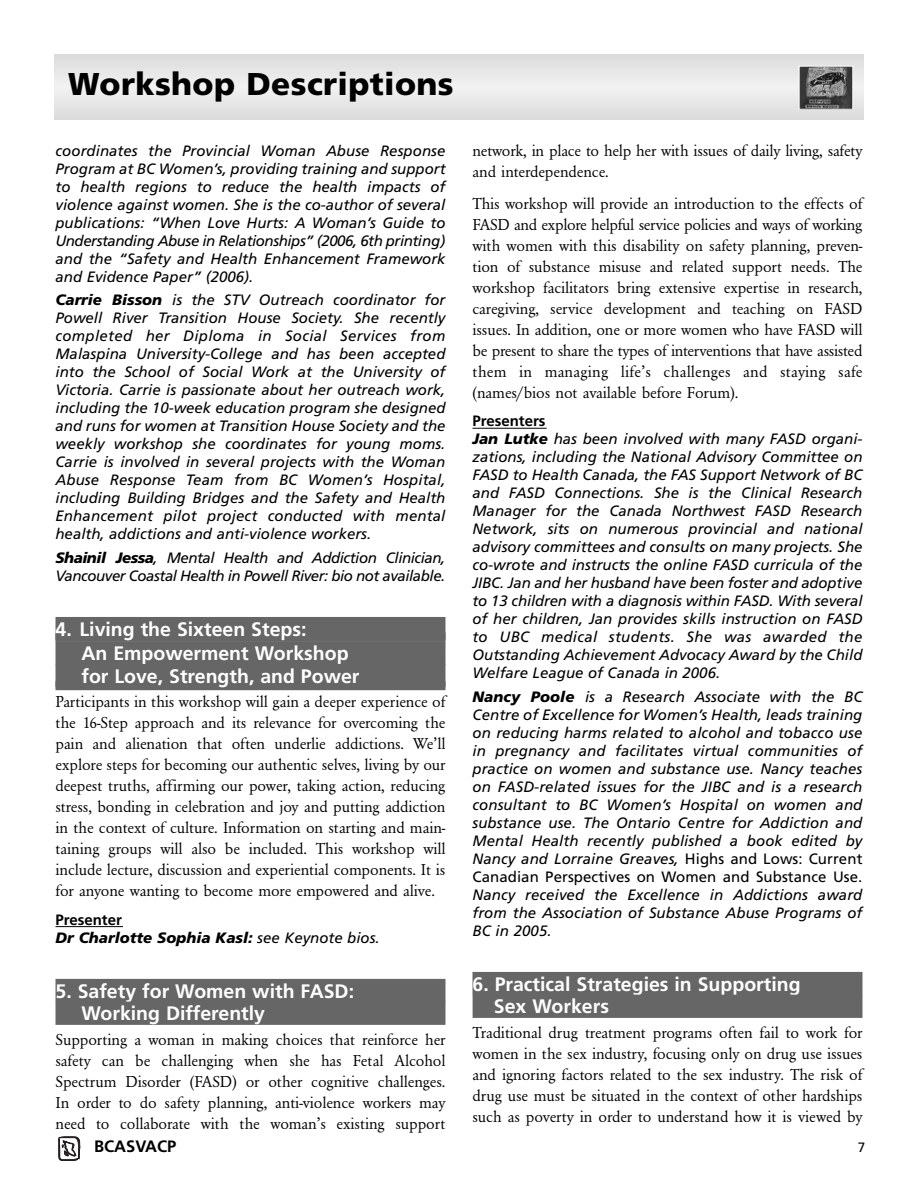
<style>
.page{position:relative;width:918px;height:1188px;background:#fff}
.page>*{position:absolute;margin:0;border:0;box-sizing:border-box;transform-origin:0 0}
.t1{font:900 31.5px "Frutiger";letter-spacing:.01em;color:#000}
.t2{font:700 19.5px/23.5px "Frutiger";color:#fff}
.t3{font:16.5px/21px "URW Garamond T";letter-spacing:-.005em;color:#000;text-align:justify}
.t4{font:700 16.5px "Frutiger";color:#000}
.t5{font:italic 15px/18px "Frutiger";color:#000;text-align:justify}
.t6{font:italic 15px/18px "Frutiger";letter-spacing:-.03em;color:#000}
.t7{font:italic 900 15px/18px "Frutiger";color:#000}
.t8{font:13.5px "Frutiger";color:#000}
.s1{font-weight:900}
.s2{font-weight:700;font-style:normal}
.s3{font-weight:400}
.s4{font-style:normal}
</style>
<div class="page">
<div style="left:54px;top:54px;width:810px;height:66px;background:#e6e6e6"></div>
<svg style="left:58px;top:1136px;width:22px;height:24px"></svg>
<img style="left:801px;top:68px;width:50px;height:39px">
<div style="left:799px;top:66px;width:54px;height:43px;border:1px solid #fff"></div>
<div style="left:56px;top:617px;width:390px;height:23px;background:#666"></div>
<div style="left:56px;top:633px;width:390px;height:9px;background:#666"></div>
<div style="left:56px;top:641px;width:390px;height:23px;background:#666"></div>
<div style="left:56px;top:664px;width:390px;height:23px;background:#666"></div>
<div style="left:56px;top:681px;width:390px;height:9px;background:#666"></div>
<hr style="left:56px;top:926px;width:67px;height:1px;background:#000">
<div style="left:56px;top:979px;width:390px;height:23px;background:#666"></div>
<div style="left:56px;top:1002px;width:390px;height:23px;background:#666"></div>
<hr style="left:472px;top:428px;width:75px;height:1px;background:#000">
<div style="left:472px;top:972px;width:390px;height:23px;background:#666"></div>
<div style="left:473px;top:995px;width:389px;height:23px;background:#666"></div>
<h1 class="t1" style="left:68px;top:72px;width:387px">Workshop Descriptions</h1>
<p class="t5" style="left:56px;top:143px;width:392px">coordinates the Provincial Woman Abuse Response Program at BC Women’s, providing training and support to health regions to reduce the health impacts of violence against women. She is the co-author of several publications: “When Love Hurts: A Woman’s Guide to Understanding Abuse in Relationships” (2006, 6th printing) and the “Safety and Health Enhancement Framework and Evidence Paper” (2006).</p>
<p class="t5" style="left:56px;top:292px;width:392px"><span class="s1">Carrie Bisson</span> is the STV Outreach coordinator for Powell River Transition House Society. She recently completed her Diploma in Social Services from Malaspina University-College and has been accepted into the School of Social Work at the University of Victoria. Carrie is passionate about her outreach work, including the 10-week education program she designed and runs for women at Transition House Society and the weekly workshop she coordinates for young moms.<br>Carrie is involved in several projects with the Woman Abuse Response Team from BC Women’s Hospital, including Building Bridges and the Safety and Health Enhancement pilot project conducted with mental health, addictions and anti-violence workers.</p>
<p class="t6" style="left:56px;top:550px;width:391px"><span class="s1">Shainil Jessa</span>, Mental Health and Addiction Clinician,<br>Vancouver Coastal Health in Powell River: bio not available.</p>
<h2 class="t2" style="left:81px;top:619px;width:280px;text-indent:-26px">4. Living the Sixteen Steps:<br>An Empowerment Workshop for Love, Strength, and Power</h2>
<p class="t3" style="left:56px;top:691px;width:392px">Participants in this workshop will gain a deeper experience of the 16-Step approach and its relevance for overcoming the pain and alienation that often underlie addictions. We’ll explore steps for becoming our authentic selves, living by our deepest truths, affirming our power, taking action, reducing stress, bonding in celebration and joy and putting addiction in the context of culture. Information on starting and main&shy;taining groups will also be included. This workshop will include lecture, discussion and experiential components. It is for anyone wanting to become more empowered and alive.</p>
<p class="t7" style="left:56px;top:912px;width:326px"><span class="s2">Presenter<br></span>Dr Charlotte Sophia Kasl: <span class="s3">see Keynote bios.</span></p>
<h2 class="t2" style="left:81px;top:981px;width:274px;line-height:22.8px;text-indent:-26px">5. Safety for Women with FASD:<br>Working Differently</h2>
<p class="t3" style="left:56px;top:1028px;width:392px">Supporting a woman in making choices that reinforce her safety can be challenging when she has Fetal Alcohol Spectrum Disorder (FASD) or other cognitive challenges.<br>In order to do safety planning, anti-violence workers may need to collaborate with the woman’s existing support</p>
<p class="t3" style="left:473px;top:140px;width:392px">network, in place to help her with issues of daily living, safety and interdependence.</p>
<p class="t3" style="left:473px;top:192px;width:392px">This workshop will provide an introduction to the effects of FASD and explore helpful service policies and ways of working with women with this disability on safety planning, preven&shy;tion of substance misuse and related support needs. The workshop facilitators bring extensive expertise in research, caregiving, service development and teaching on FASD issues. In addition, one or more women who have FASD will be present to share the types of interventions that have assisted them in managing life’s challenges and staying safe (names/bios not available before Forum).</p>
<p class="t5" style="left:472px;top:413px;width:392px;text-align:left"><span class="s2">Presenters<br></span><span class="s1">Jan Lutke</span> has been involved with many FASD organi&shy;zations, including the National Advisory Committee on FASD to Health Canada, the FAS Support Network of BC and FASD Connections. She is the Clinical Research Manager for the Canada Northwest FASD Research Network, sits on numerous provincial and national advisory committees and consults on many projects. She co-wrote and instructs the online FASD curricula of the JIBC. Jan and her husband have been foster and adoptive to 13 children with a diagnosis within FASD. With several of her children, Jan provides skills instruction on FASD to UBC medical students. She was awarded the Outstanding Achievement Advocacy Award by the Child Welfare League of Canada in 2006.</p>
<p class="t5" style="left:472px;top:689px;width:392px"><span class="s1">Nancy Poole</span> is a Research Associate with the BC Centre of Excellence for Women’s Health, leads training on reducing harms related to alcohol and tobacco use in pregnancy and facilitates virtual communities of practice on women and substance use. Nancy teaches on FASD-related issues for the JIBC and is a research consultant to BC Women’s Hospital on women and substance use. The Ontario Centre for Addiction and Mental Health recently published a book edited by Nancy and Lorraine Greaves, <span class="s4">Highs and Lows: Current Canadian Perspectives on Women and Substance Use.</span></p>
<p class="t5" style="left:472px;top:887px;width:391px">Nancy received the Excellence in Addictions award from the Association of Substance Abuse Programs of BC in 2005.</p>
<h2 class="t2" style="left:494px;top:974px;width:308px;line-height:22.8px;text-indent:-21px">6. Practical Strategies in Supporting<br>Sex Workers</h2>
<p class="t3" style="left:472px;top:1021px;width:391px">Traditional drug treatment programs often fail to work for women in the sex industry, focusing only on drug use issues and ignoring factors related to the sex industry. The risk of drug use must be situated in the context of other hardships such as poverty in order to understand how it is viewed by</p>
<p class="t4" style="left:94px;top:1140px;width:84px">BCASVACP</p>
<p class="t8" style="left:858px;top:1142px;width:9px">7</p>
</div>
